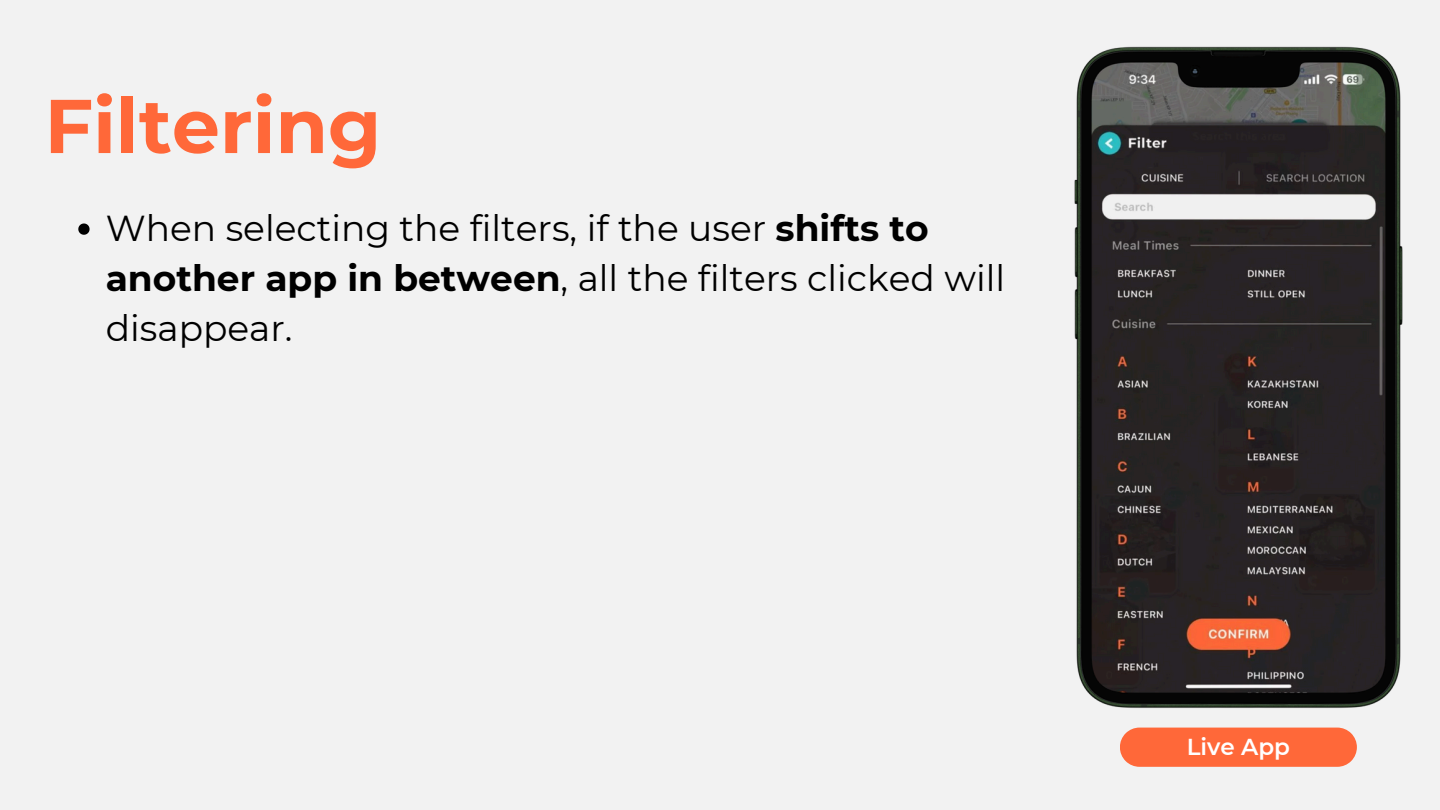
<style>
.page{position:relative;width:1440px;height:810px;background:#f2f2f2}
.page>*{position:absolute;margin:0;border:0;box-sizing:border-box;transform-origin:0 0}
.t1{font:700 76px "Montserrat";color:#ff6839}
.t2{font:36px/50.2px "Montserrat";color:#000}
.t3{font:600 23px "Montserrat";color:#fff}
.s1{font-weight:700}
</style>
<div class="page">
<div style="left:1120px;top:728px;width:237px;height:39px;background:#ff6839"></div>
<img style="left:1074px;top:46px;width:329px;height:662px">
<svg style="left:78px;top:224px;width:12px;height:11px"></svg>
<p class="t1" style="left:45px;top:79px;width:338px">Filtering</p>
<p class="t2" style="left:106px;top:203px;width:901px">When selecting the filters, if the user <span class="s1">shifts to another app in between</span>, all the filters clicked will disappear.</p>
<h1 class="t3" style="left:1187px;top:733px;width:105px">Live App</h1>
</div>
